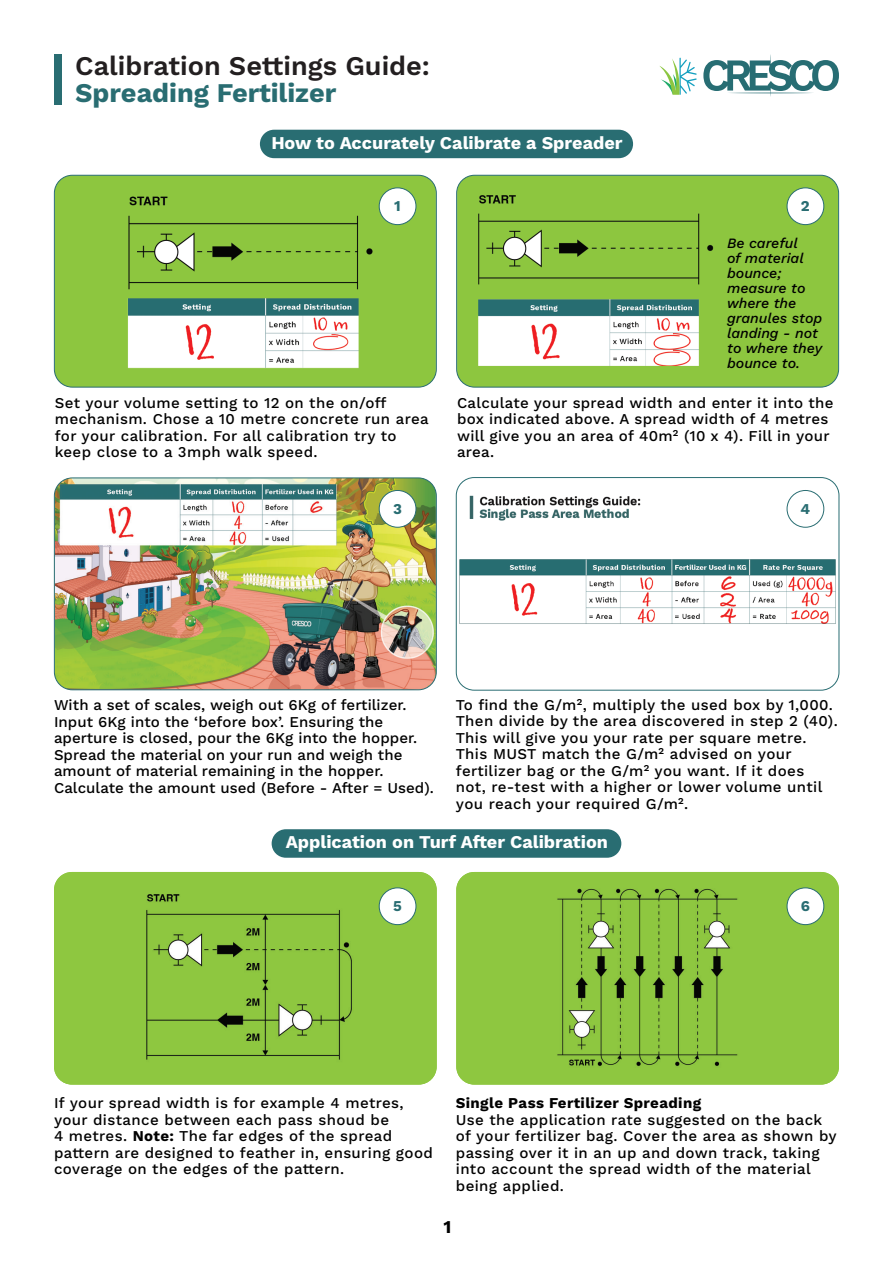
<style>
.page{position:relative;width:893px;height:1263px;background:#fff}
.page>*{position:absolute;margin:0;border:0;box-sizing:border-box;transform-origin:0 0}
.t1{font:600 27px "Work Sans";color:#231f20}
.t2{font:700 27px "Work Sans";color:#296d72}
.t3{font:700 18px "Work Sans";color:#fff}
.t4{font:700 18px "Work Sans";color:#000}
.t5{font:500 15px/16.5px "Work Sans";letter-spacing:.025em;color:#000}
.t6{font:500 15px/16.5px "Work Sans";letter-spacing:.005em;color:#000}
.t7{font:700 15px "Work Sans";letter-spacing:.025em;color:#000}
.t8{font:700 15px "Work Sans";color:#296d72}
.t9{font:italic 14.25px/15px "Work Sans";color:#000}
.s1{font-weight:700}
</style>
<div class="page">
<div style="left:54px;top:54px;width:8px;height:51px;background:#296d72"></div>
<svg style="left:703px;top:54px;width:136px;height:43px"></svg>
<svg style="left:659px;top:58px;width:38px;height:37px"></svg>
<img style="left:55px;top:175px;width:381px;height:212px">
<div style="left:54px;top:175px;width:383px;height:212px;border:1px solid #296d72;border-radius:18px"></div>
<img style="left:457px;top:175px;width:381px;height:212px">
<div style="left:456px;top:175px;width:383px;height:212px;border:1px solid #296d72;border-radius:18px"></div>
<img style="left:55px;top:479px;width:381px;height:211px">
<div style="left:54px;top:477px;width:383px;height:213px;border:1px solid #296d72;border-radius:18px"></div>
<div style="left:260px;top:130px;width:373px;height:28px;background:#296d72;border-radius:14px"></div>
<div style="left:379px;top:188px;width:37px;height:37px;background:#fff;border-radius:50%"></div>
<div style="left:379px;top:187px;width:37px;height:38px;border:1px solid #296d72;border-radius:50%"></div>
<div style="left:787px;top:188px;width:37px;height:37px;background:#fff;border-radius:50%"></div>
<div style="left:787px;top:187px;width:37px;height:38px;border:1px solid #296d72;border-radius:50%"></div>
<div style="left:379px;top:490px;width:37px;height:37px;background:#fff;border-radius:50%"></div>
<div style="left:379px;top:490px;width:37px;height:38px;border:1px solid #296d72;border-radius:50%"></div>
<img style="left:456px;top:477px;width:383px;height:213px">
<div style="left:456px;top:477px;width:383px;height:213px;border:1px solid #296d72;border-radius:18px"></div>
<div style="left:787px;top:490px;width:37px;height:37px;background:#fff;border-radius:50%"></div>
<div style="left:787px;top:490px;width:37px;height:38px;border:1px solid #296d72;border-radius:50%"></div>
<div style="left:54px;top:872px;width:383px;height:212px;background:#8ec740"></div>
<img style="left:456px;top:872px;width:383px;height:212px">
<div style="left:379px;top:888px;width:37px;height:37px;background:#fff;border-radius:50%"></div>
<div style="left:379px;top:887px;width:37px;height:38px;border:1px solid #296d72;border-radius:50%"></div>
<div style="left:787px;top:888px;width:37px;height:37px;background:#fff;border-radius:50%"></div>
<div style="left:787px;top:887px;width:37px;height:38px;border:1px solid #296d72;border-radius:50%"></div>
<div style="left:272px;top:829px;width:349px;height:29px;background:#296d72;border-radius:14px"></div>
<h1 class="t1" style="left:75px;top:50px;width:356px">Calibration Settings Guide:</h1>
<h1 class="t2" style="left:75px;top:77px;width:263px">Spreading Fertilizer</h1>
<p class="t3" style="left:271px;top:132px;width:353px">How to Accurately Calibrate a Spreader</p>
<p class="t8" style="left:394px;top:197px;width:8px">1</p>
<p class="t8" style="left:801px;top:197px;width:10px">2</p>
<p class="t9" style="left:727px;top:235px;width:97px">Be careful<br>of material bounce; measure to where the granules stop landing - not to where they bounce to.</p>
<p class="t5" style="left:55px;top:395px;width:375px">Set your volume setting to 12 on the on/off mechanism. Chose a 10 metre concrete run area for your calibration. For all calibration try to keep close to a 3mph walk speed.</p>
<p class="t5" style="left:457px;top:395px;width:378px">Calculate your spread width and enter it into the box indicated above. A spread width of 4 metres will give you an area of 40m² (10 x 4). Fill in your area.</p>
<p class="t8" style="left:393px;top:500px;width:10px">3</p>
<p class="t8" style="left:801px;top:500px;width:11px">4</p>
<p class="t6" style="left:54px;top:697px;width:382px">With a set of scales, weigh out 6Kg of fertilizer.<br>Input 6Kg into the ‘before box’. Ensuring the aperture is closed, pour the 6Kg into the hopper.<br>Spread the material on your run and weigh the amount of material remaining in the hopper.<br>Calculate the amount used (Before - After = Used).</p>
<p class="t5" style="left:456px;top:697px;width:383px">To find the G/m², multiply the used box by 1,000.<br>Then divide by the area discovered in step 2 (40).<br>This will give you your rate per square metre.<br>This MUST match the G/m² advised on your fertilizer bag or the G/m² you want. If it does not, re-test with a higher or lower volume until you reach your required G/m².</p>
<p class="t3" style="left:286px;top:832px;width:324px">Application on Turf After Calibration</p>
<p class="t8" style="left:393px;top:897px;width:10px">5</p>
<p class="t8" style="left:801px;top:897px;width:11px">6</p>
<p class="t5" style="left:54px;top:1095px;width:380px">If your spread width is for example 4 metres, your distance between each pass shoud be<br>4 metres. <span class="s1">Note:</span> The far edges of the spread pattern are designed to feather in, ensuring good coverage on the edges of the pattern.</p>
<p class="t7" style="left:456px;top:1094px;width:247px">Single Pass Fertilizer Spreading</p>
<p class="t5" style="left:456px;top:1112px;width:382px">Use the application rate suggested on the back of your fertilizer bag. Cover the area as shown by passing over it in an up and down track, taking into account the spread width of the material being applied.</p>
<p class="t4" style="left:444px;top:1216px;width:9px">1</p>
</div>
